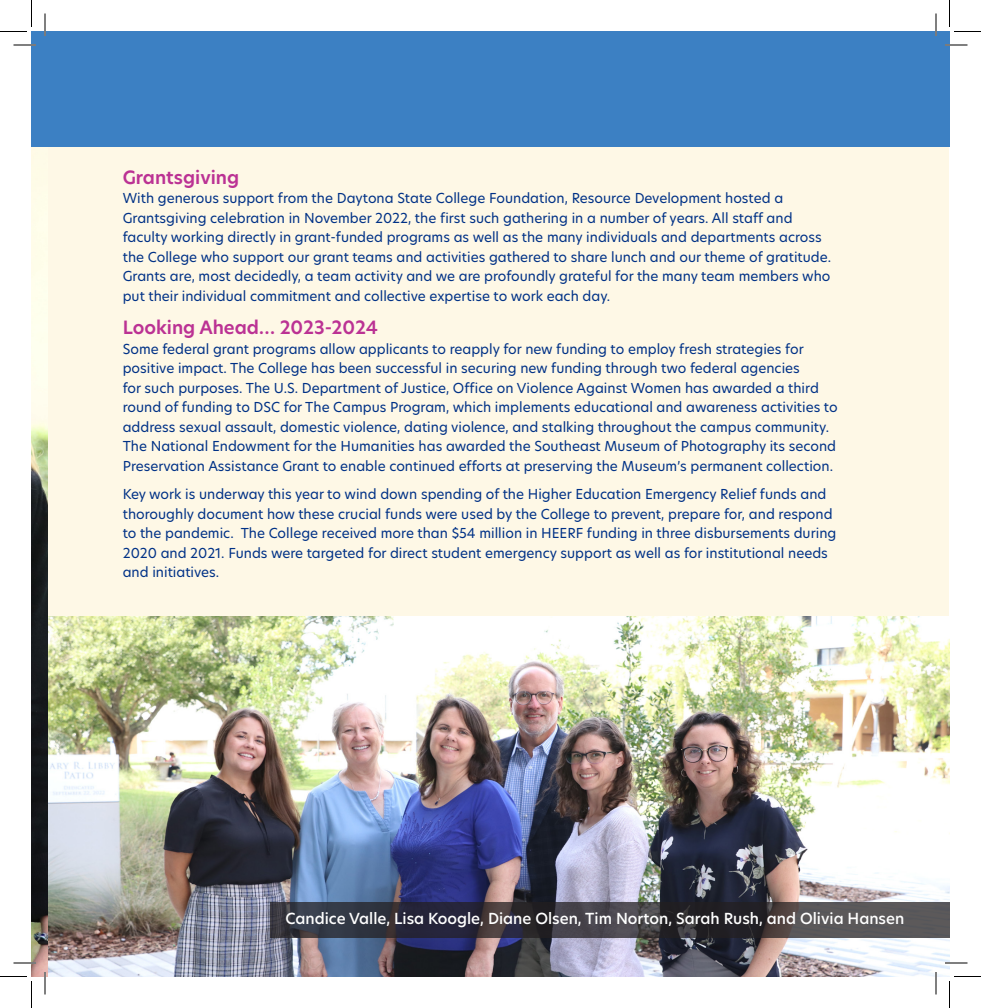
<style>
.page{position:relative;width:981px;height:1008px;background:#fff}
.page>*{position:absolute;margin:0;border:0;box-sizing:border-box;transform-origin:0 0}
.t1{font:600 18px "New Hero";color:#bb3294}
.right_indent{font:500 15px "New Hero";color:#fff}
.body_text-blue{font:13.5px/19.5px "New Hero";color:#003186}
</style>
<div class="page">
<div style="left:32px;top:126px;width:918px;height:850px;background:#fef8e6"></div>
<img style="left:47px;top:617px;width:903px;height:359px">
<img style="left:32px;top:365px;width:15px;height:610px">
<div style="left:32px;top:32px;width:15px;height:115px;background:#3c80c3"></div>
<div style="left:47px;top:32px;width:903px;height:115px;background:#3c80c3"></div>
<svg style="left:270px;top:902px;width:680px;height:36px;background:#3c3a42"></svg>
<hr style="left:14px;top:44px;width:22px;height:2px;background:#fff">
<hr style="left:945px;top:44px;width:23px;height:2px;background:#fff">
<hr style="left:14px;top:962px;width:22px;height:2px;background:#fff">
<hr style="left:945px;top:962px;width:23px;height:2px;background:#fff">
<hr style="left:44px;top:14px;width:2px;height:22px;background:#fff">
<hr style="left:44px;top:972px;width:2px;height:22px;background:#fff">
<hr style="left:935px;top:14px;width:2px;height:22px;background:#fff">
<hr style="left:935px;top:972px;width:2px;height:22px;background:#fff">
<svg style="left:14px;top:45px;width:22px;height:1px"></svg>
<svg style="left:945px;top:45px;width:23px;height:1px"></svg>
<svg style="left:14px;top:963px;width:22px;height:1px"></svg>
<svg style="left:945px;top:963px;width:23px;height:1px"></svg>
<svg style="left:45px;top:14px;width:1px;height:22px"></svg>
<svg style="left:45px;top:972px;width:1px;height:22px"></svg>
<svg style="left:936px;top:14px;width:1px;height:22px"></svg>
<svg style="left:936px;top:972px;width:1px;height:22px"></svg>
<svg style="left:0;top:0;width:32px;height:32px"></svg>
<svg style="left:0;top:976px;width:32px;height:32px"></svg>
<svg style="left:949px;top:0;width:32px;height:32px"></svg>
<svg style="left:949px;top:976px;width:32px;height:32px"></svg>
<p class="t1" style="left:123px;top:165px;width:118px">Grantsgiving</p>
<p class="body_text-blue" style="left:123px;top:188px;width:710px">With generous support from the Daytona State College Foundation, Resource Development hosted a Grantsgiving celebration in November 2022, the first such gathering in a number of years. All staff and faculty working directly in grant-funded programs as well as the many individuals and departments across the College who support our grant teams and activities gathered to share lunch and our theme of gratitude.<br>Grants are, most decidedly, a team activity and we are profoundly grateful for the many team members who put their individual commitment and collective expertise to work each day.</p>
<p class="t1" style="left:123px;top:315px;width:257px">Looking Ahead… 2023-2024</p>
<p class="body_text-blue" style="left:123px;top:339px;width:716px">Some federal grant programs allow applicants to reapply for new funding to employ fresh strategies for positive impact. The College has been successful in securing new funding through two federal agencies<br>for such purposes. The U.S. Department of Justice, Office on Violence Against Women has awarded a third round of funding to DSC for The Campus Program, which implements educational and awareness activities to address sexual assault, domestic violence, dating violence, and stalking throughout the campus community.<br>The National Endowment for the Humanities has awarded the Southeast Museum of Photography its second Preservation Assistance Grant to enable continued efforts at preserving the Museum’s permanent collection.</p>
<p class="body_text-blue" style="left:123px;top:484px;width:715px">Key work is underway this year to wind down spending of the Higher Education Emergency Relief funds and thoroughly document how these crucial funds were used by the College to prevent, prepare for, and respond to the pandemic. The College received more than $54 million in HEERF funding in three disbursements during 2020 and 2021. Funds were targeted for direct student emergency support as well as for institutional needs and initiatives.</p>
<p class="right_indent" style="left:286px;top:908px;width:620px">Candice Valle, Lisa Koogle, Diane Olsen, Tim Norton, Sarah Rush, and Olivia Hansen</p>
</div>
